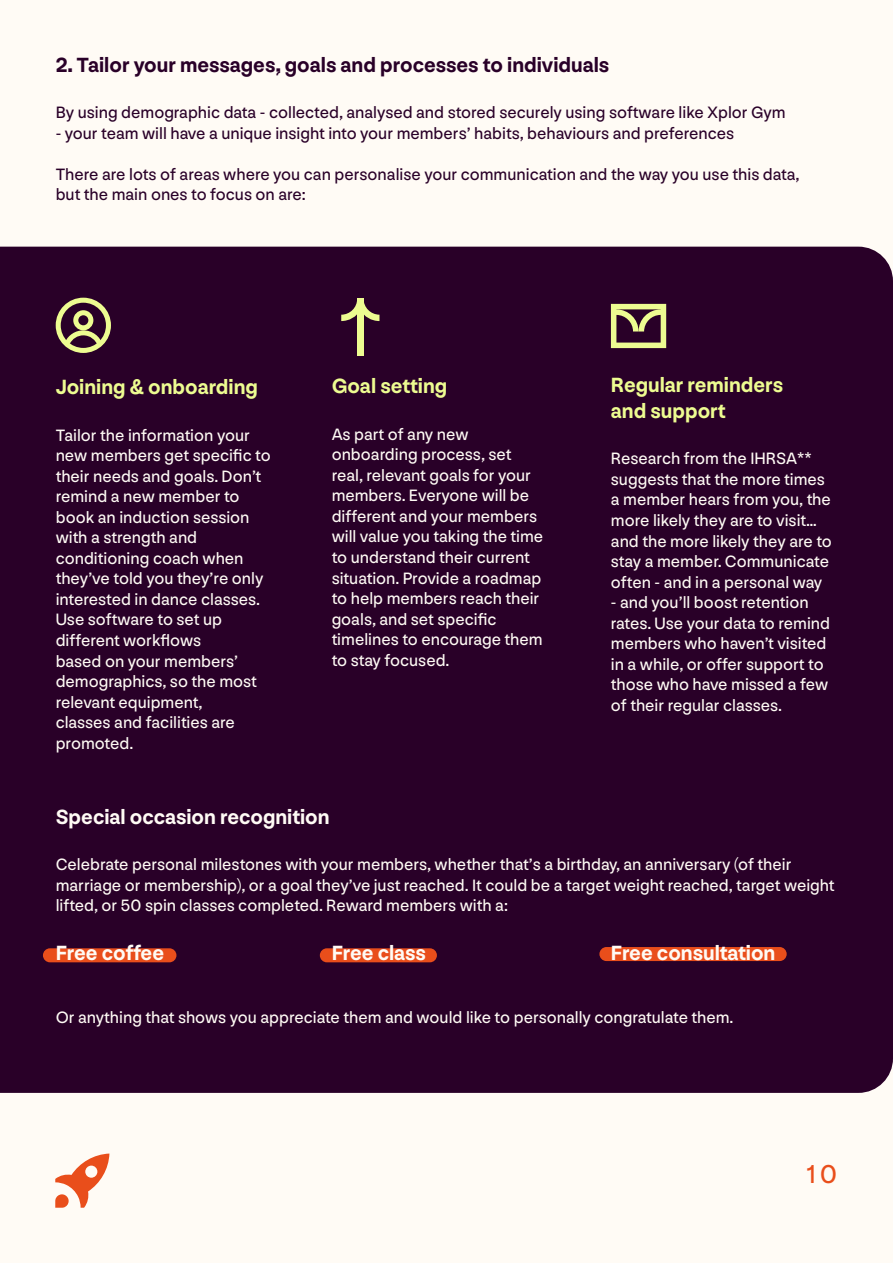
<style>
.page{position:relative;width:893px;height:1263px;background:#fffbf5}
.page>*{position:absolute;margin:0;border:0;box-sizing:border-box;transform-origin:0 0}
.t1{font:27px "NN Nouvelle Grotesk STD";color:#e94e1b}
.t2{font:700 21.45px "NN Nouvelle Grotesk STD";color:#fffbf5}
.t3{font:700 21.45px/25.7px "NN Nouvelle Grotesk STD";color:#edfc91}
.t4{font:700 21.45px "NN Nouvelle Grotesk STD";color:#290028}
.t5{font:17.1px/20.5px "NN Nouvelle Grotesk STD";color:#fffbf5}
.t6{font:17.1px/20.5px "NN Nouvelle Grotesk STD";color:#290028}
</style>
<div class="page">
<svg style="left:55px;top:1153px;width:54px;height:55px"></svg>
<div style="left:0;top:247px;width:893px;height:846px;background:#290028"></div>
<svg style="left:611px;top:304px;width:55px;height:44px;background:#91855f"></svg>
<svg style="left:341px;top:299px;width:38px;height:22px"></svg>
<div style="left:357px;top:299px;width:7px;height:57px;background:#edfc91"></div>
<svg style="left:56px;top:298px;width:55px;height:55px;background:#776452"></svg>
<div style="left:43px;top:948px;width:133px;height:14px;background:#e94e1b;border-radius:7px"></div>
<div style="left:320px;top:948px;width:117px;height:14px;background:#e94e1b;border-radius:7px"></div>
<div style="left:599px;top:947px;width:188px;height:14px;background:#e94e1b;border-radius:7px"></div>
<p class="t4" style="left:56px;top:50px;width:555px">2. Tailor your messages, goals and processes to individuals</p>
<p class="t6" style="left:56px;top:102px;width:731px">By using demographic data - collected, analysed and stored securely using software like Xplor Gym</p>
<p class="t6" style="left:56px;top:123px;width:680px">- your team will have a unique insight into your members’ habits, behaviours and preferences</p>
<p class="t6" style="left:56px;top:164px;width:746px">There are lots of areas where you can personalise your communication and the way you use this data, but the main ones to focus on are:</p>
<p class="t3" style="left:56px;top:374px;width:204px">Joining &amp; onboarding</p>
<p class="t5" style="left:56px;top:425px;width:217px">Tailor the information your new members get specific to their needs and goals. Don’t remind a new member to book an induction session with a strength and conditioning coach when they’ve told you they’re only interested in dance classes.<br>Use software to set up different workflows<br>based on your members’ demographics, so the most relevant equipment,<br>classes and facilities are promoted.</p>
<p class="t3" style="left:332px;top:374px;width:117px">Goal setting</p>
<p class="t5" style="left:332px;top:424px;width:213px">As part of any new onboarding process, set real, relevant goals for your members. Everyone will be different and your members will value you taking the time to understand their current situation. Provide a roadmap to help members reach their goals, and set specific timelines to encourage them to stay focused.</p>
<p class="t3" style="left:611px;top:373px;width:174px">Regular reminders and support</p>
<p class="t5" style="left:611px;top:448px;width:223px">Research from the IHRSA** suggests that the more times a member hears from you, the more likely they are to visit… and the more likely they are to stay a member. Communicate often - and in a personal way</p>
<p class="t5" style="left:611px;top:592px;width:221px">- and you’ll boost retention rates. Use your data to remind members who haven’t visited in a while, or offer support to those who have missed a few of their regular classes.</p>
<p class="t2" style="left:56px;top:802px;width:275px">Special occasion recognition</p>
<p class="t5" style="left:56px;top:854px;width:780px">Celebrate personal milestones with your members, whether that’s a birthday, an anniversary (of their marriage or membership), or a goal they’ve just reached. It could be a target weight reached, target weight lifted, or 50 spin classes completed. Reward members with a:</p>
<p class="t2" style="left:56px;top:939px;width:110px">Free coffee</p>
<p class="t2" style="left:332px;top:939px;width:96px">Free class</p>
<p class="t2" style="left:611px;top:939px;width:166px">Free consultation</p>
<p class="t5" style="left:56px;top:1007px;width:679px">Or anything that shows you appreciate them and would like to personally congratulate them.</p>
<h1 class="t1" style="left:807px;top:1155px;width:32px">10</h1>
</div>
